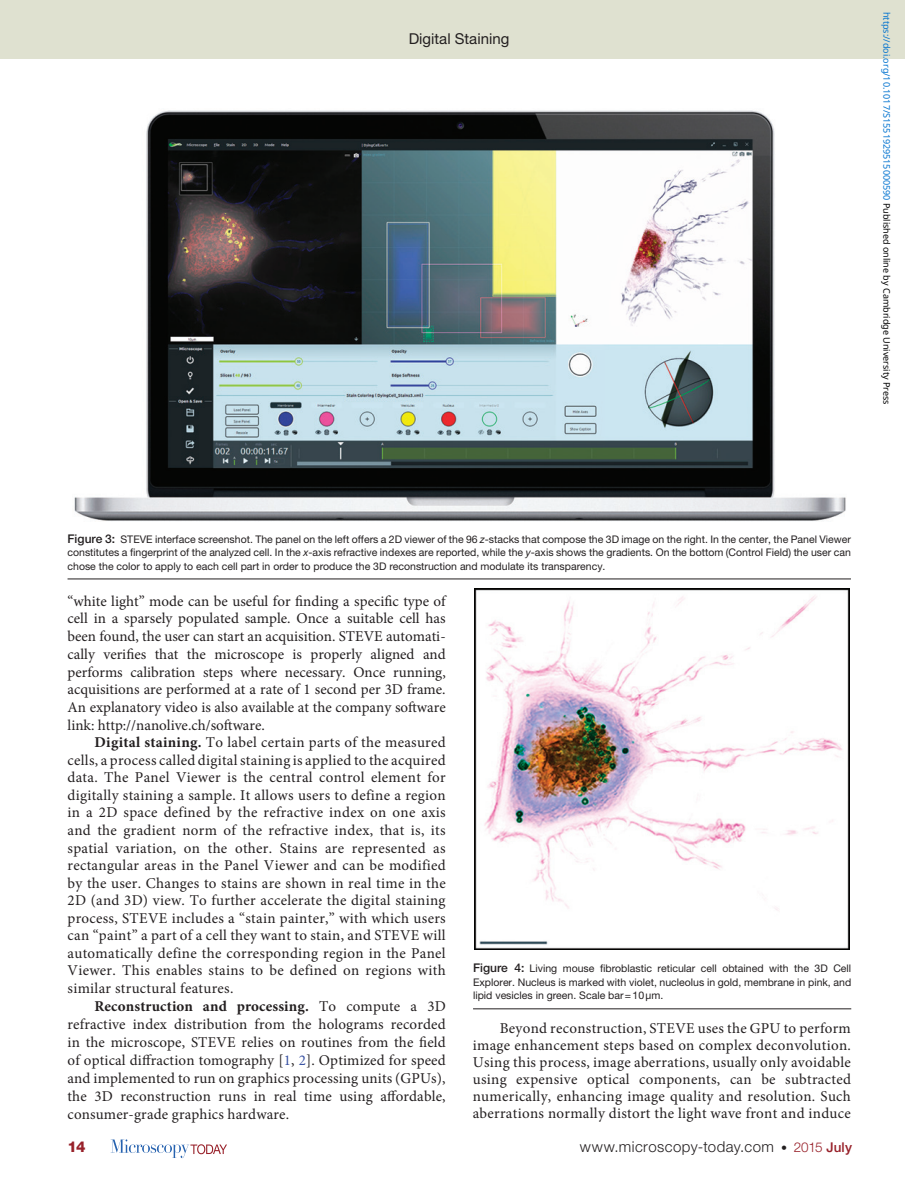
<style>
.page{position:relative;width:905px;height:1188px;background:#fff}
.page>*{position:absolute;margin:0;border:0;box-sizing:border-box;transform-origin:0 0}
.pFirstpara{font:15px/17.5px "Minion Pro";letter-spacing:.01em;color:#231f20;text-align:justify}
.pPara{font:15px/17px "Minion Pro";letter-spacing:.02em;color:#231f20;text-align:justify}
.t1{font:300 15px "Helvetica Neue LT Std";letter-spacing:.03em;color:#231f20}
.t2{font:15px "Helvetica Neue LT Std";color:#231f20}
.t3{font:800 15px "Helvetica Neue LT Std";color:#98212a}
.pFigureCaption{font:10.5px/13.5px "Helvetica Neue LT Std";color:#231f20;text-align:justify}
.t4{font:9px "Noto Sans";color:#0172cf}
.s1{color:#000}
.s2{font-weight:500;font-size:12px}
.s3{font-style:italic}
.s4{font-weight:700}
.s5{color:#3a53a3}
.s6{font-size:12px}
.s7{font-size:13.5px;color:#98212a}
.s8{font-weight:500;font-size:13.5px;color:#98212a}
</style>
<div class="page">
<div style="left:0;top:0;width:904px;height:58px;background:#dfe1d0"></div>
<svg style="left:111px;top:1139px;width:116px;height:19px"></svg>
<img style="left:74px;top:110px;width:772px;height:411px">
<hr style="left:68px;top:579px;width:782px;height:1px;background:#231f20">
<img style="left:475px;top:589px;width:374px;height:361px">
<hr style="left:473px;top:1008px;width:378px;height:1px;background:#231f20">
<p class="t2" style="left:409px;top:30px;width:102px">Digital Staining</p>
<p class="t4" style="left:893px;top:12px;width:394px;rotate:90deg">https://doi.org/10.1017/S1551929515000590 <span class="s1">Published online by Cambridge University Press</span></p>
<p class="pFigureCaption" style="left:68px;top:532px;width:785px"><span class="s2">Figure 3:</span> STEVE interface screenshot. The panel on the left offers a 2D viewer of the 96 <span class="s3">z</span>-stacks that compose the 3D image on the right. In the center, the Panel Viewer constitutes a fingerprint of the analyzed cell. In the <span class="s3">x</span>-axis refractive indexes are reported, while the <span class="s3">y</span>-axis shows the gradients. On the bottom (Control Field) the user can chose the color to apply to each cell part in order to produce the 3D reconstruction and modulate its transparency.</p>
<p class="pFirstpara" style="left:68px;top:592px;width:380px">“white light” mode can be useful for finding a specific type of cell in a sparsely populated sample. Once a suitable cell has been found, the user can start an acquisition. STEVE automati&shy;cally verifies that the microscope is properly aligned and performs calibration steps where necessary. Once running, acquisitions are performed at a rate of 1 second per 3D frame.<br>An explanatory video is also available at the company software link: http://nanolive.ch/software.</p>
<p class="pFirstpara" style="left:68px;top:734px;width:380px;text-indent:27px"><span class="s4">Digital staining.</span> To label certain parts of the measured cells, a process called digital staining is applied to the acquired data. The Panel Viewer is the central control element for digitally staining a sample. It allows users to define a region in a 2D space defined by the refractive index on one axis and the gradient norm of the refractive index, that is, its spatial variation, on the other. Stains are represented as rectangular areas in the Panel Viewer and can be modified by the user. Changes to stains are shown in real time in the 2D (and 3D) view. To further accelerate the digital staining process, STEVE includes a “stain painter,” with which users can “paint” a part of a cell they want to stain, and STEVE will automatically define the corresponding region in the Panel Viewer. This enables stains to be defined on regions with similar structural features.</p>
<p class="pFirstpara" style="left:68px;top:997px;width:380px;line-height:18px;text-indent:27px"><span class="s4">Reconstruction and processing.</span> To compute a 3D refractive index distribution from the holograms recorded in the microscope, STEVE relies on routines from the field of optical diffraction tomography [<span class="s5">1</span>, <span class="s5">2</span>]. Optimized for speed and implemented to run on graphics processing units (GPUs), the 3D reconstruction runs in real time using affordable, consumer-grade graphics hardware.</p>
<p class="pFigureCaption" style="left:473px;top:962px;width:380px"><span class="s2">Figure 4:</span> Living mouse fibroblastic reticular cell obtained with the 3D Cell Explorer. Nucleus is marked with violet, nucleolus in gold, membrane in pink, and lipid vesicles in green. Scale bar=10µm.</p>
<p class="pPara" style="left:472px;top:1020px;width:380px;text-indent:27px">Beyond reconstruction, STEVE uses the GPU to perform image enhancement steps based on complex deconvolution.<br>Using this process, image aberrations, usually only avoidable using expensive optical components, can be subtracted numerically, enhancing image quality and resolution. Such aberrations normally distort the light wave front and induce</p>
<p class="t3" style="left:68px;top:1138px;width:20px">14</p>
<p class="t1" style="left:579px;top:1137px;width:274px">www.microscopy-today.com <span class="s6">•</span> <span class="s7">2015</span> <span class="s8">July</span></p>
</div>
